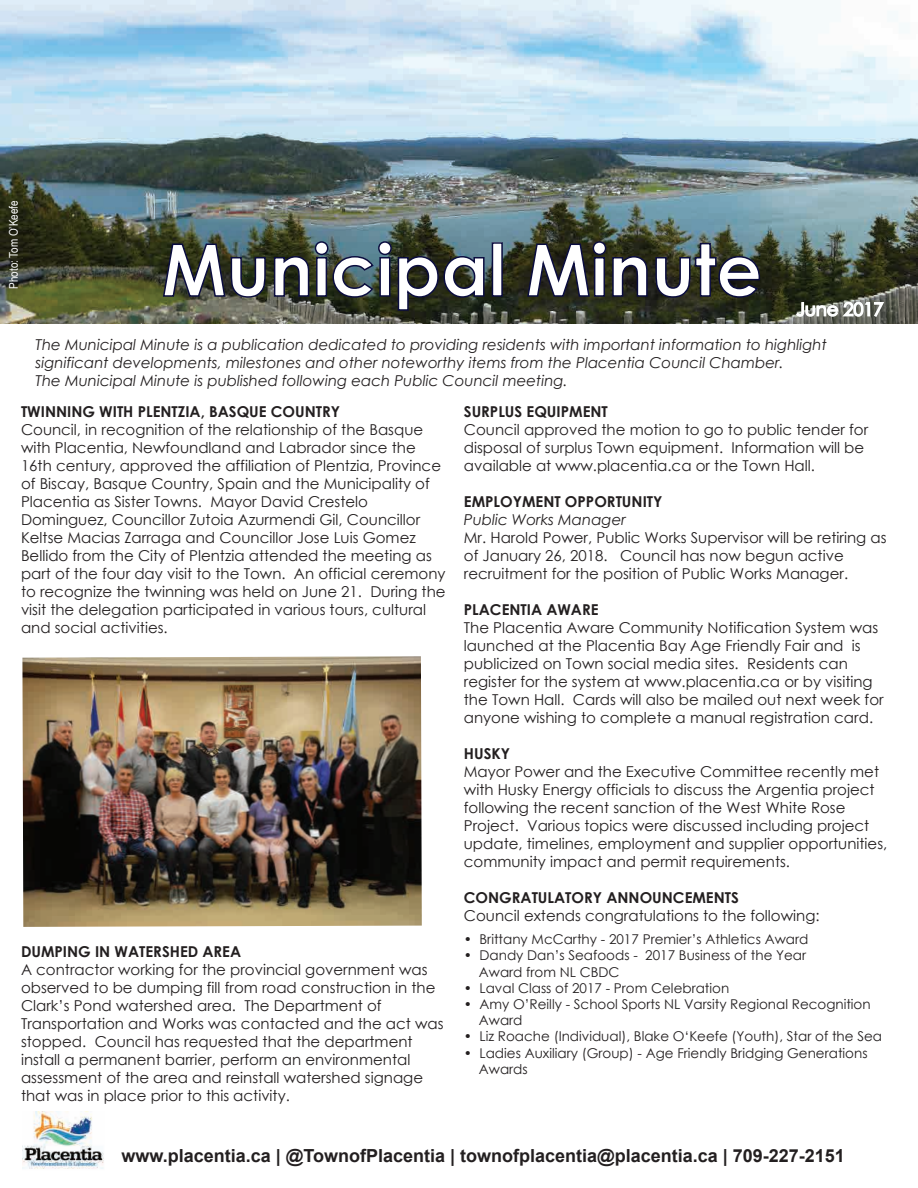
<style>
.page{position:relative;width:918px;height:1188px;background:#fff}
.page>*{position:absolute;margin:0;border:0;box-sizing:border-box;transform-origin:0 0}
.t1{font:700 72px "Century Gothic";color:#fff}
.t2{font:700 18px "Arial";color:#231f20}
.t3{font:15px/18px "Century Gothic";color:#231f20}
.t4{font:italic 15px/18px "Century Gothic";color:#231f20}
.t5{font:700 15px "Century Gothic";color:#231f20}
.t6{font:13.5px/16.2px "Century Gothic";color:#231f20}
.t7{font:12px "Arial Narrow";color:#fdfefe}
</style>
<div class="page">
<img style="left:0;top:0;width:918px;height:323px">
<svg style="left:162px;top:243px;width:105px;height:55px;background:#30362b"></svg>
<svg style="left:273px;top:240px;width:212px;height:71px;background:#343f38"></svg>
<div style="left:492px;top:242px;width:11px;height:55px;border:2px solid #0b0d3f"></div>
<svg style="left:526px;top:240px;width:122px;height:58px;background:#24251d"></svg>
<svg style="left:655px;top:242px;width:106px;height:56px;background:#2e342b"></svg>
<svg style="left:795px;top:301px;width:90px;height:17px"></svg>
<img style="left:22px;top:656px;width:400px;height:271px">
<img style="left:22px;top:1112px;width:82px;height:57px">
<p class="t7" style="left:5px;top:289px;width:89px;rotate:-90deg">Photo: Tom O’Keefe</p>
<h1 class="t1" style="left:162px;top:215px;width:602px">Municipal Minute</h1>
<p class="t4" style="left:36px;top:335px;width:793px">The Municipal Minute is a publication dedicated to providing residents with important information to highlight significant developments, milestones and other noteworthy items from the Placentia Council Chamber.<br>The Municipal Minute is published following each Public Council meeting.</p>
<p class="t5" style="left:21px;top:400px;width:321px">TWINNING WITH PLENTZIA, BASQUE COUNTRY</p>
<p class="t3" style="left:21px;top:420px;width:426px">Council, in recognition of the relationship of the Basque with Placentia, Newfoundland and Labrador since the 16th century, approved the affiliation of Plentzia, Province of Biscay, Basque Country, Spain and the Municipality of Placentia as Sister Towns. Mayor David Crestelo Dominguez, Councillor Zutoia Azurmendi Gil, Councillor Keltse Macias Zarraga and Councillor Jose Luis Gomez Bellido from the City of Plentzia attended the meeting as part of the four day visit to the Town. An official ceremony to recognize the twinning was held on June 21. During the visit the delegation participated in various tours, cultural and social activities.</p>
<p class="t5" style="left:21px;top:940px;width:222px">DUMPING IN WATERSHED AREA</p>
<p class="t3" style="left:21px;top:960px;width:424px">A contractor working for the provincial government was observed to be dumping fill from road construction in the Clark’s Pond watershed area. The Department of Transportation and Works was contacted and the act was stopped. Council has requested that the department install a permanent barrier, perform an environmental assessment of the area and reinstall watershed signage that was in place prior to this activity.</p>
<p class="t5" style="left:464px;top:400px;width:145px">SURPLUS EQUIPMENT</p>
<p class="t3" style="left:464px;top:420px;width:406px">Council approved the motion to go to public tender for disposal of surplus Town equipment. Information will be available at www.placentia.ca or the Town Hall.</p>
<p class="t5" style="left:464px;top:490px;width:200px">EMPLOYMENT OPPORTUNITY</p>
<p class="t4" style="left:464px;top:510px;width:164px">Public Works Manager</p>
<p class="t3" style="left:464px;top:528px;width:424px">Mr. Harold Power, Public Works Supervisor will be retiring as of January 26, 2018. Council has now begun active recruitment for the position of Public Works Manager.</p>
<p class="t5" style="left:464px;top:598px;width:136px">PLACENTIA AWARE</p>
<p class="t3" style="left:464px;top:618px;width:421px">The Placentia Aware Community Notification System was launched at the Placentia Bay Age Friendly Fair and is publicized on Town social media sites. Residents can register for the system at www.placentia.ca or by visiting the Town Hall. Cards will also be mailed out next week for anyone wishing to complete a manual registration card.</p>
<p class="t5" style="left:464px;top:742px;width:48px">HUSKY</p>
<p class="t3" style="left:464px;top:762px;width:425px">Mayor Power and the Executive Committee recently met with Husky Energy officials to discuss the Argentia project following the recent sanction of the West White Rose Project. Various topics were discussed including project update, timelines, employment and supplier opportunities, community impact and permit requirements.</p>
<p class="t5" style="left:464px;top:886px;width:277px">CONGRATULATORY ANNOUNCEMENTS</p>
<p class="t3" style="left:464px;top:906px;width:357px">Council extends congratulations to the following:</p>
<p class="t6" style="left:464px;top:931px;width:346px">• Brittany McCarthy - 2017 Premier’s Athletics Award</p>
<p class="t6" style="left:479px;top:947px;width:329px;text-indent:-15px">• Dandy Dan’s Seafoods - 2017 Business of the Year<br>Award from NL CBDC</p>
<p class="t6" style="left:464px;top:980px;width:267px">• Laval Class of 2017 - Prom Celebration</p>
<p class="t6" style="left:479px;top:996px;width:393px;text-indent:-15px">• Amy O’Reilly - School Sports NL Varsity Regional Recognition<br>Award</p>
<p class="t6" style="left:464px;top:1028px;width:420px">• Liz Roache (Individual), Blake O‘Keefe (Youth), Star of the Sea</p>
<p class="t6" style="left:479px;top:1044px;width:390px;text-indent:-15px">• Ladies Auxiliary (Group) - Age Friendly Bridging Generations<br>Awards</p>
<p class="t2" style="left:122px;top:1144px;width:725px">www.placentia.ca | @TownofPlacentia | townofplacentia@placentia.ca | 709-227-2151</p>
</div>
